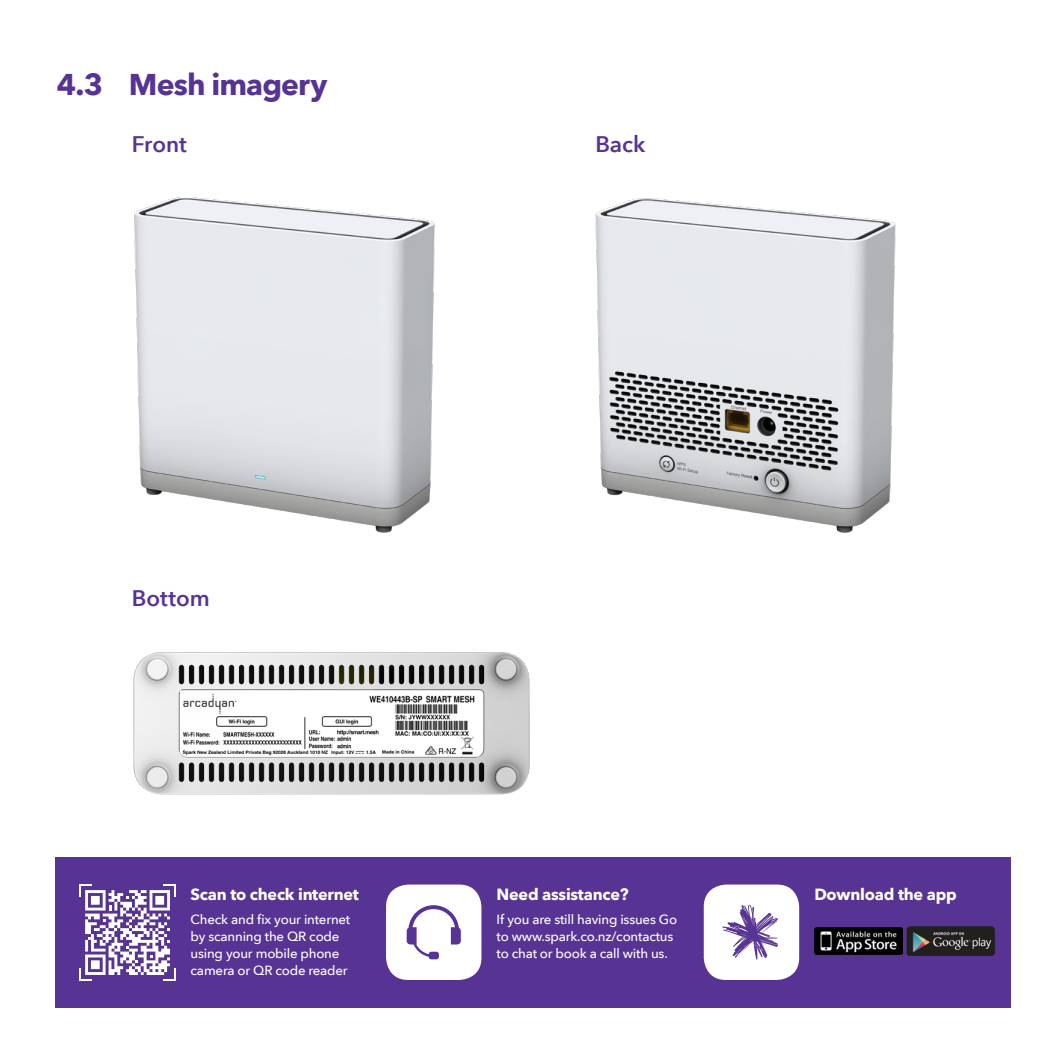
<style>
.page{position:relative;width:1063px;height:1063px;background:#fff}
.page>*{position:absolute;margin:0;border:0;box-sizing:border-box;transform-origin:0 0}
.t1{font:700 30px "Avenir Next LT Pro";letter-spacing:-.03em;color:#573393}
.t2{font:600 22.5px "Avenir Next LT Pro";color:#573393}
.t3{font:700 16.25px "Avenir Next LT Pro";letter-spacing:-.015em;color:#fff}
.t4{font:500 13.25px/17px "Avenir Next LT Pro";letter-spacing:-.015em;color:#fff}
</style>
<div class="page">
<div style="left:55px;top:857px;width:956px;height:151px;background:#573393"></div>
<svg style="left:79px;top:884px;width:97px;height:97px"></svg>
<div style="left:386px;top:885px;width:95px;height:95px;background:#fff;border-radius:22px"></div>
<div style="left:704px;top:885px;width:95px;height:95px;background:#fff;border-radius:22px"></div>
<svg style="left:722px;top:905px;width:56px;height:55px"></svg>
<svg style="left:407px;top:905px;width:54px;height:54px"></svg>
<img style="left:814px;top:927px;width:89px;height:28px">
<img style="left:907px;top:927px;width:88px;height:29px">
<img style="left:134px;top:197px;width:301px;height:336px">
<img style="left:133px;top:652px;width:397px;height:143px">
<img style="left:595px;top:198px;width:301px;height:335px">
<p class="t1" style="left:57px;top:66px;width:272px">4.3 Mesh imagery</p>
<p class="t2" style="left:132px;top:131px;width:57px">Front</p>
<p class="t2" style="left:595px;top:131px;width:52px">Back</p>
<p class="t2" style="left:132px;top:584px;width:79px">Bottom</p>
<p class="t3" style="left:191px;top:884px;width:170px">Scan to check internet</p>
<p class="t4" style="left:191px;top:911px;width:161px">Check and fix your internet by scanning the QR code using your mobile phone camera or QR code reader</p>
<p class="t3" style="left:497px;top:884px;width:134px">Need assistance?</p>
<p class="t3" style="left:814px;top:884px;width:144px">Download the app</p>
<p class="t4" style="left:497px;top:911px;width:182px">If you are still having issues Go to www.spark.co.nz/contactus to chat or book a call with us.</p>
</div>
